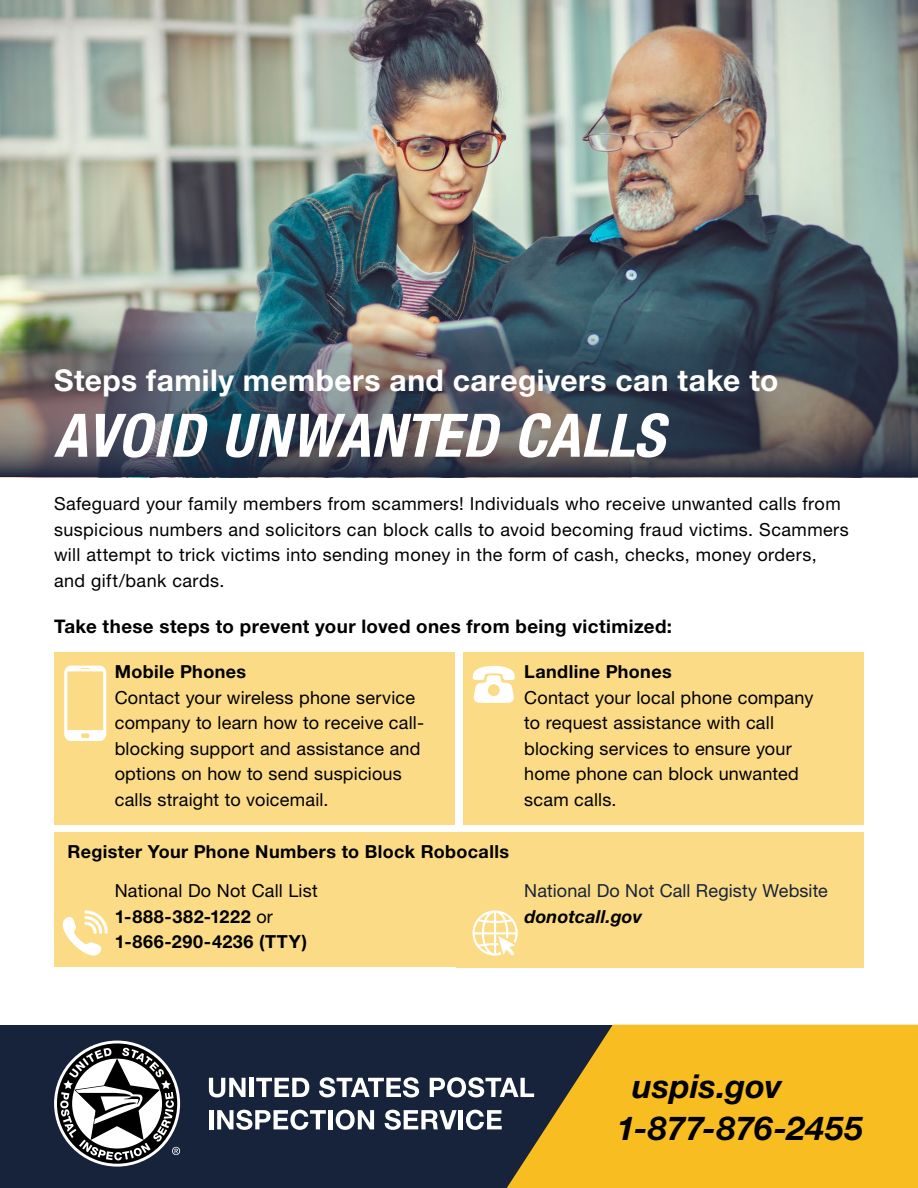
<style>
.page{position:relative;width:918px;height:1188px;background:#fff}
.page>*{position:absolute;margin:0;border:0;box-sizing:border-box;transform-origin:0 0}
.t1{font:italic 700 condensed 60px "Helvetica Neue LT Std";letter-spacing:.005em;color:#fff}
.t2{font:italic 700 33px/42px "Helvetica Neue LT Std";letter-spacing:.005em;color:#000}
.t3{font:700 30px "Helvetica Neue LT Std";letter-spacing:.015em;color:#fff}
.t4{font:700 18.75px "Helvetica Neue LT Std";letter-spacing:.02em;color:#000}
.t5{font:18px/25.5px "Helvetica Neue LT Std";letter-spacing:.015em;color:#000}
.t6{font:700 18px/25.5px "Helvetica Neue LT Std";letter-spacing:.02em;color:#000}
.t7{font:18px/25.5px "Helvetica Neue LT Std";letter-spacing:.005em;color:#17233b}
.s1{font-weight:400}
.s2{font-weight:700;font-style:italic;color:#000}
</style>
<div class="page">
<div style="left:54px;top:652px;width:400px;height:173px;background:#fbdb85"></div>
<div style="left:464px;top:652px;width:400px;height:173px;background:#fbdb85"></div>
<div style="left:0;top:1025px;width:918px;height:163px;background:#17233b"></div>
<div style="left:457px;top:871px;width:407px;height:96px;background:#fbdb85"></div>
<div style="left:54px;top:871px;width:407px;height:96px;background:#fbdb85"></div>
<div style="left:54px;top:832px;width:810px;height:45px;background:#fbdb85"></div>
<svg style="left:64px;top:666px;width:42px;height:75px"></svg>
<svg style="left:473px;top:910px;width:45px;height:46px"></svg>
<img style="left:0;top:0;width:918px;height:328px">
<img style="left:0;top:328px;width:918px;height:149px">
<svg style="left:473px;top:666px;width:42px;height:37px"></svg>
<svg style="left:62px;top:910px;width:46px;height:46px"></svg>
<svg style="left:54px;top:1041px;width:126px;height:126px"></svg>
<svg style="left:209px;top:1078px;width:37px;height:19px"></svg>
<hr style="left:250px;top:1078px;width:4px;height:19px;background:#fff">
<svg style="left:256px;top:1078px;width:53px;height:19px"></svg>
<svg style="left:319px;top:1077px;width:100px;height:20px"></svg>
<svg style="left:430px;top:1077px;width:77px;height:20px"></svg>
<hr style="left:209px;top:1110px;width:4px;height:19px;background:#fff">
<svg style="left:217px;top:1110px;width:109px;height:20px"></svg>
<div style="left:328px;top:1110px;width:5px;height:19px;background:#fff"></div>
<svg style="left:336px;top:1110px;width:38px;height:20px"></svg>
<svg style="left:385px;top:1110px;width:72px;height:20px"></svg>
<hr style="left:459px;top:1110px;width:4px;height:19px;background:#fff">
<svg style="left:466px;top:1110px;width:36px;height:20px"></svg>
<svg style="left:507px;top:1025px;width:411px;height:163px;background:#dba924"></svg>
<p class="t3" style="left:54px;top:361px;width:726px">Steps family members and caregivers can take to</p>
<p class="t1" style="left:54px;top:399px;width:612px">AVOID UNWANTED CALLS</p>
<p class="t5" style="left:54px;top:491px;width:796px">Safeguard your family members from scammers! Individuals who receive unwanted calls from suspicious numbers and solicitors can block calls to avoid becoming fraud victims. Scammers will attempt to trick victims into sending money in the form of cash, checks, money orders, and gift/bank cards.</p>
<h1 class="t4" style="left:54px;top:614px;width:620px">Take these steps to prevent your loved ones from being victimized:</h1>
<h2 class="t6" style="left:115px;top:659px;width:133px">Mobile Phones</h2>
<p class="t5" style="left:115px;top:685px;width:311px">Contact your wireless phone service company to learn how to receive call&shy;blocking support and assistance and options on how to send suspicious calls straight to voicemail.</p>
<h2 class="t6" style="left:524px;top:659px;width:149px">Landline Phones</h2>
<p class="t5" style="left:524px;top:685px;width:291px">Contact your local phone company to request assistance with call blocking services to ensure your home phone can block unwanted scam calls.</p>
<h2 class="t6" style="left:68px;top:839px;width:443px">Register Your Phone Numbers to Block Robocalls</h2>
<p class="t6" style="left:115px;top:878px;width:205px"><span class="s1">National Do Not Call List<br></span>1-888-382-1222 <span class="s1">or<br></span>1-866-290-4236 (TTY)</p>
<p class="t7" style="left:524px;top:878px;width:305px">National Do Not Call Registy Website <span class="s2">donotcall.gov</span></p>
<h2 class="t2" style="left:617px;top:1064px;width:248px;text-indent:15px">uspis.gov<br>1-877-876-2455</h2>
</div>
